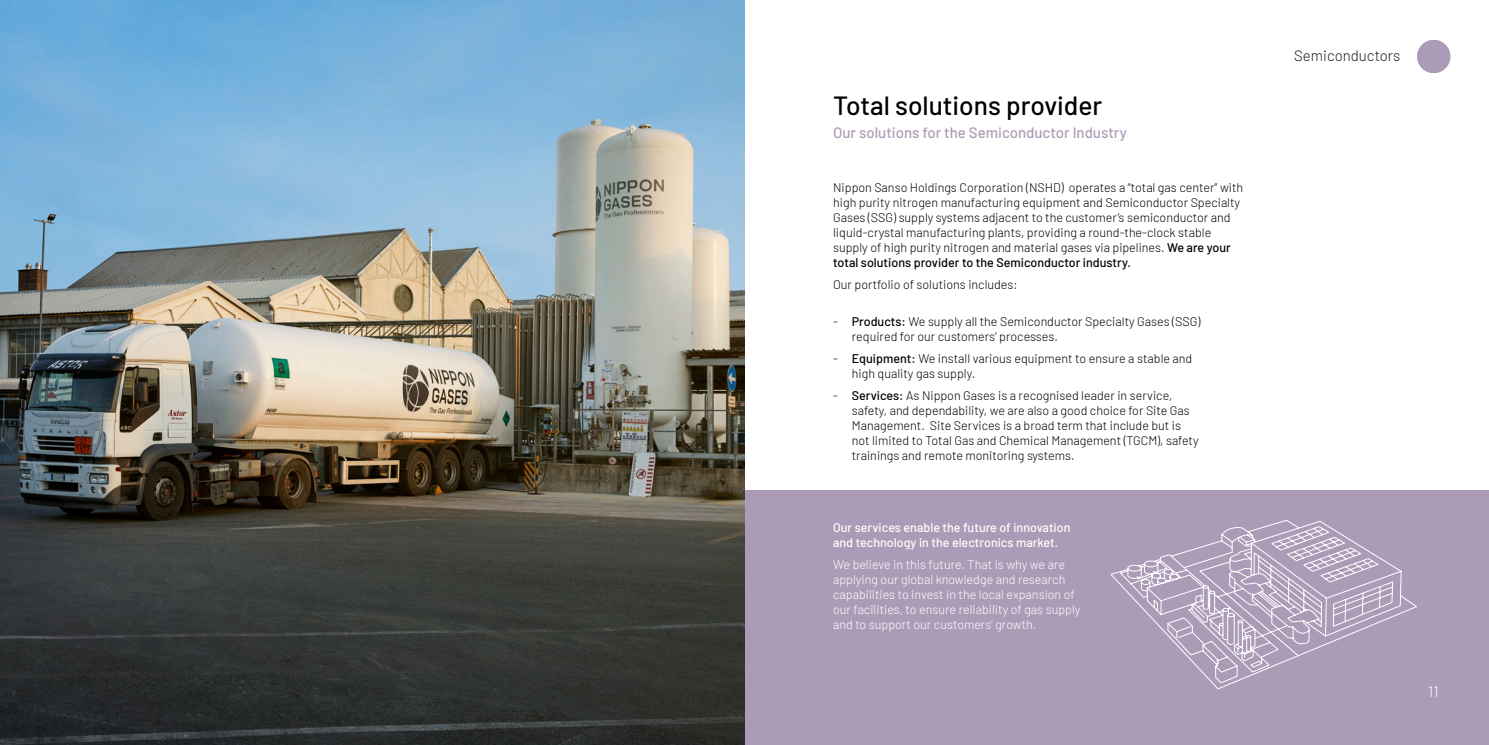
<style>
.page{position:relative;width:1489px;height:745px;background:#fff}
.page>*{position:absolute;margin:0;border:0;box-sizing:border-box;transform-origin:0 0}
.t1{font:500 26.25px "Barlow";color:#000}
.t2{font:500 15px "Barlow";color:#ac9bb7}
.t3{font:300 15px "Barlow";color:#1b1c1d}
.t4{font:300 15px "Barlow";color:#fff}
.t5{font:300 12.5px/15px "Barlow";color:#000}
.t6{font:300 12.5px/15px "Barlow";color:#fff}
.t7{font:500 12.5px/15px "Barlow";color:#fff}
.s1{font-weight:500}
</style>
<div class="page">
<div style="left:1416px;top:40px;width:34px;height:33px;background:#ac9bb7;border-radius:50%"></div>
<div style="left:744px;top:490px;width:744px;height:254px;background:#ac9bb7"></div>
<svg style="left:1110px;top:520px;width:307px;height:169px"></svg>
<img style="left:0;top:0;width:744px;height:744px">
<h1 class="t1" style="left:833px;top:86px;width:271px">Total solutions provider</h1>
<p class="t2" style="left:833px;top:121px;width:295px">Our solutions for the Semiconductor Industry</p>
<p class="t5" style="left:833px;top:179px;width:411px">Nippon Sanso Holdings Corporation (NSHD) operates a “total gas center” with high purity nitrogen manufacturing equipment and Semiconductor Specialty Gases (SSG) supply systems adjacent to the customer’s semiconductor and liquid-crystal manufacturing plants, providing a round-the-clock stable supply of high purity nitrogen and material gases via pipelines. <span class="s1">We are your total solutions provider to the Semiconductor industry.</span></p>
<p class="t5" style="left:833px;top:276px;width:186px">Our portfolio of solutions includes:</p>
<p class="t5" style="left:833px;top:312px;width:6px">-</p>
<p class="t5" style="left:833px;top:349px;width:6px">-</p>
<p class="t5" style="left:833px;top:387px;width:6px">-</p>
<p class="t5" style="left:851px;top:312px;width:350px"><span class="s1">Products:</span> We supply all the Semiconductor Specialty Gases (SSG) required for our customers’ processes.</p>
<p class="t5" style="left:851px;top:349px;width:342px"><span class="s1">Equipment:</span> We install various equipment to ensure a stable and high quality gas supply.</p>
<p class="t5" style="left:851px;top:387px;width:348px"><span class="s1">Services:</span> As Nippon Gases is a recognised leader in service, safety, and dependability, we are also a good choice for Site Gas Management. Site Services is a broad term that include but is not limited to Total Gas and Chemical Management (TGCM), safety trainings and remote monitoring systems.</p>
<p class="t7" style="left:833px;top:518px;width:239px">Our services enable the future of innovation and technology in the electronics market.</p>
<p class="t6" style="left:833px;top:555px;width:249px">We believe in this future. That is why we are applying our global knowledge and research capabilities to invest in the local expansion of our facilities, to ensure reliability of gas supply and to support our customers’ growth.</p>
<p class="t3" style="left:1293px;top:45px;width:108px">Semiconductors</p>
<p class="t4" style="left:1427px;top:680px;width:12px">11</p>
</div>
